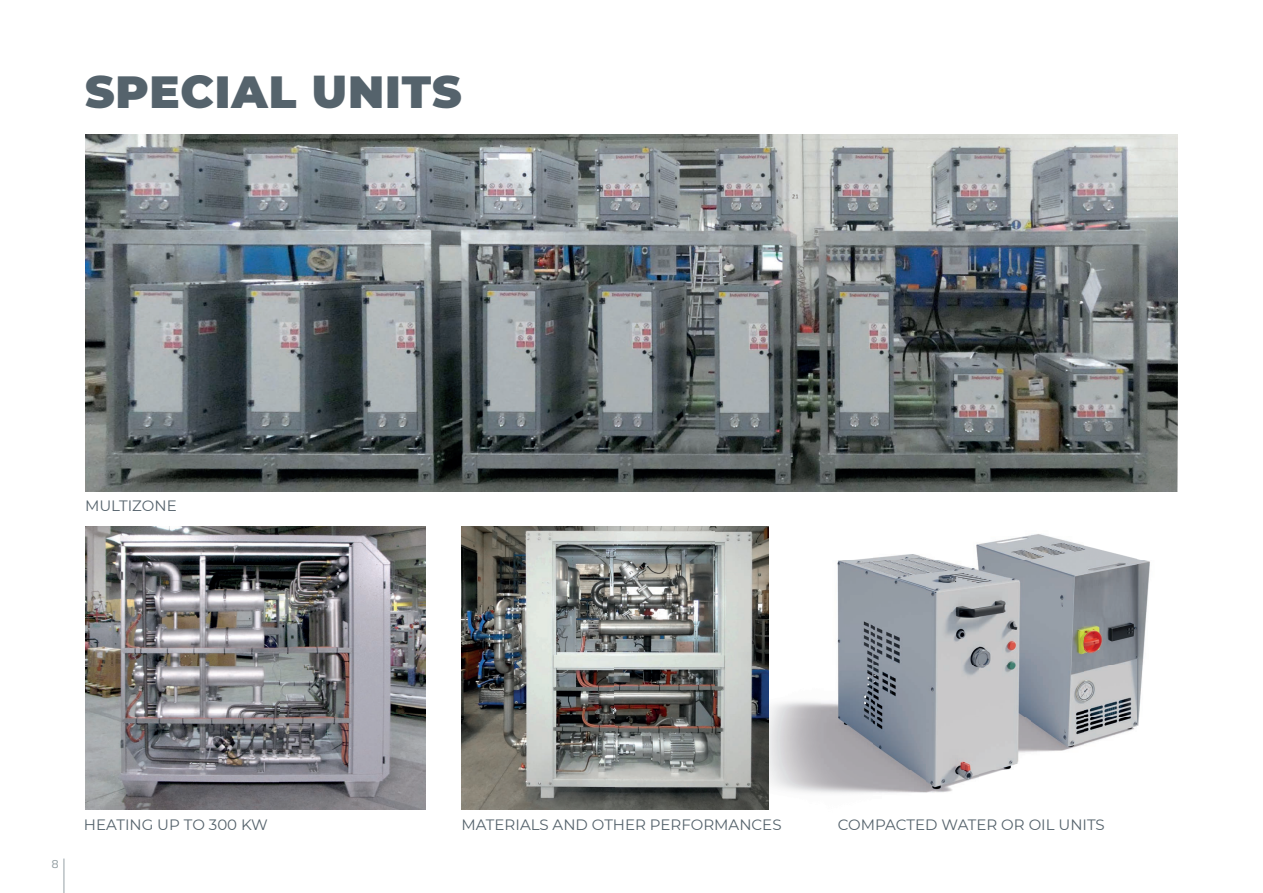
<style>
.page{position:relative;width:1263px;height:893px;background:#fff}
.page>*{position:absolute;margin:0;border:0;box-sizing:border-box;transform-origin:0 0}
.t1{font:900 45px "Montserrat";letter-spacing:.02em;color:#55636c}
.t2{font:15px "Montserrat";color:#55636c}
.t3{font:12px "Titillium Web";color:#96a1a5}
</style>
<div class="page">
<img style="left:716px;top:526px;width:434px;height:284px">
<img style="left:85px;top:134px;width:1093px;height:357px">
<img style="left:461px;top:526px;width:255px;height:283px">
<img style="left:85px;top:526px;width:340px;height:283px">
<hr style="left:64px;top:858px;width:1px;height:35px;background:#96a1a5">
<h1 class="t1" style="left:85px;top:58px;width:378px">SPECIAL UNITS</h1>
<p class="t2" style="left:85px;top:495px;width:93px">MULTIZONE</p>
<p class="t3" style="left:52px;top:854px;width:8px">8</p>
<p class="t2" style="left:84px;top:814px;width:185px">HEATING UP TO 300 KW</p>
<p class="t2" style="left:461px;top:814px;width:322px">MATERIALS AND OTHER PERFORMANCES</p>
<p class="t2" style="left:838px;top:814px;width:269px">COMPACTED WATER OR OIL UNITS</p>
</div>
